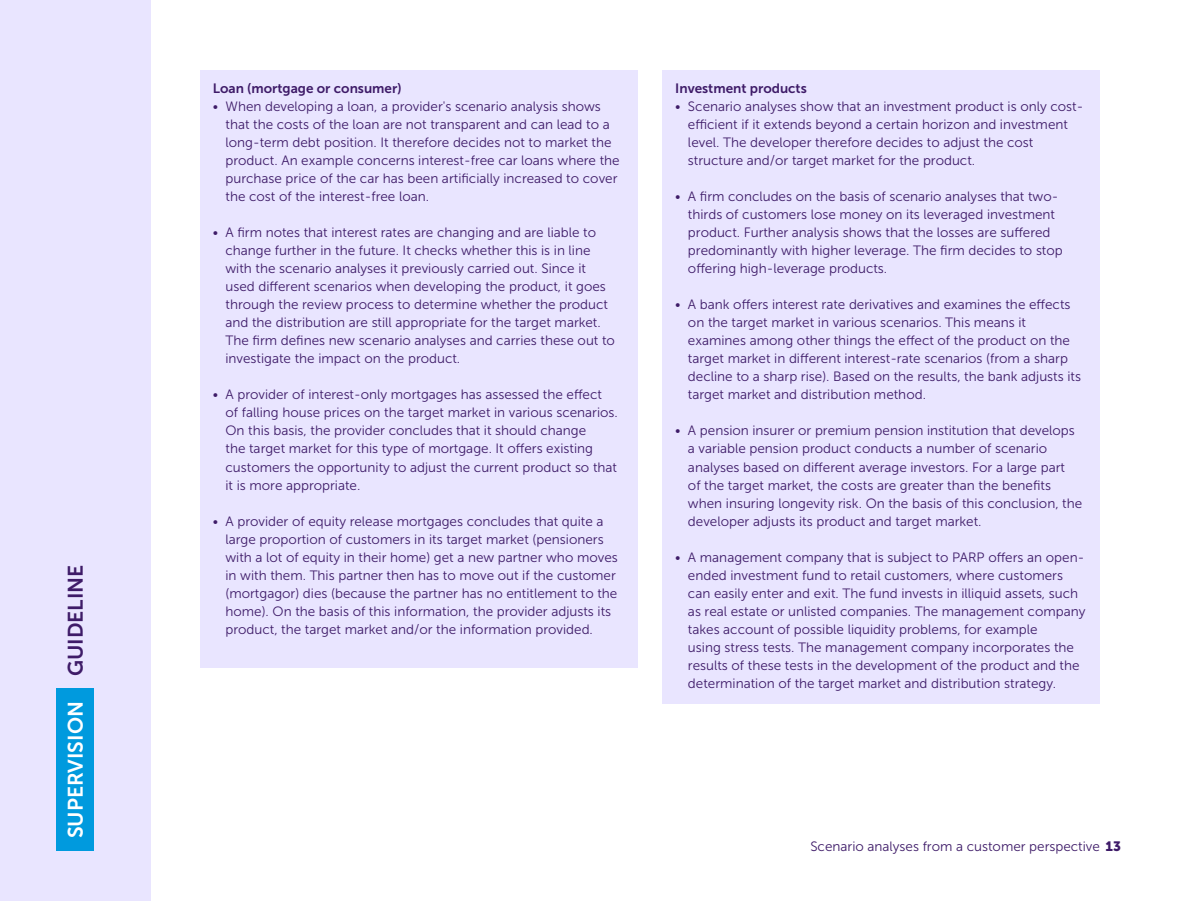
<style>
.page{position:relative;width:1200px;height:901px;background:#fff}
.page>*{position:absolute;margin:0;border:0;box-sizing:border-box;transform-origin:0 0}
.t1{font:21px "Museo Sans 700";color:#fff}
.t2{font:13.5px/18px "Museo Sans 300";color:#3e1b68}
.H2_Kaderkop{font:13.5px "Museo Sans 700";color:#3e1b68}
.s1{color:#3e1b68}
.s2{font-family:"Museo Sans 900"}
</style>
<div class="page">
<div style="left:0;top:0;width:150px;height:900px;background:#e9e5ff"></div>
<div style="left:56px;top:688px;width:38px;height:162px;background:#009ade"></div>
<div style="left:200px;top:70px;width:437px;height:39px;background:#e9e5ff"></div>
<div style="left:200px;top:88px;width:437px;height:147px;background:#e9e5ff"></div>
<div style="left:200px;top:214px;width:437px;height:183px;background:#e9e5ff"></div>
<div style="left:200px;top:376px;width:437px;height:147px;background:#e9e5ff"></div>
<div style="left:200px;top:502px;width:437px;height:165px;background:#e9e5ff"></div>
<div style="left:662px;top:70px;width:438px;height:39px;background:#e9e5ff"></div>
<div style="left:662px;top:88px;width:438px;height:111px;background:#e9e5ff"></div>
<div style="left:662px;top:178px;width:438px;height:129px;background:#e9e5ff"></div>
<div style="left:662px;top:286px;width:438px;height:147px;background:#e9e5ff"></div>
<div style="left:662px;top:412px;width:438px;height:147px;background:#e9e5ff"></div>
<div style="left:662px;top:538px;width:438px;height:165px;background:#e9e5ff"></div>
<h1 class="t1" style="left:64px;top:837px;width:275px;rotate:-90deg">SUPERVISION <span class="s1">GUIDELINE</span></h1>
<h2 class="H2_Kaderkop" style="left:213px;top:81px;width:190px">Loan (mortgage or consumer)</h2>
<p class="t2" style="left:226px;top:97px;width:396px;text-indent:-13px">• When developing a loan, a provider's scenario analysis shows that the costs of the loan are not transparent and can lead to a long-term debt position. It therefore decides not to market the product. An example concerns interest-free car loans where the purchase price of the car has been artificially increased to cover the cost of the interest-free loan.</p>
<p class="t2" style="left:226px;top:223px;width:391px;text-indent:-13px">• A firm notes that interest rates are changing and are liable to change further in the future. It checks whether this is in line with the scenario analyses it previously carried out. Since it used different scenarios when developing the product, it goes through the review process to determine whether the product and the distribution are still appropriate for the target market.<br>The firm defines new scenario analyses and carries these out to investigate the impact on the product.</p>
<p class="t2" style="left:226px;top:385px;width:394px;text-indent:-13px">• A provider of interest-only mortgages has assessed the effect of falling house prices on the target market in various scenarios.<br>On this basis, the provider concludes that it should change<br>the target market for this type of mortgage. It offers existing customers the opportunity to adjust the current product so that it is more appropriate.</p>
<p class="t2" style="left:226px;top:511px;width:394px;text-indent:-13px">• A provider of equity release mortgages concludes that quite a large proportion of customers in its target market (pensioners with a lot of equity in their home) get a new partner who moves in with them. This partner then has to move out if the customer (mortgagor) dies (because the partner has no entitlement to the home). On the basis of this information, the provider adjusts its product, the target market and/or the information provided.</p>
<h2 class="H2_Kaderkop" style="left:675px;top:81px;width:133px">Investment products</h2>
<p class="t2" style="left:688px;top:97px;width:397px;text-indent:-13px">• Scenario analyses show that an investment product is only cost&shy;efficient if it extends beyond a certain horizon and investment level. The developer therefore decides to adjust the cost structure and/or target market for the product.</p>
<p class="t2" style="left:688px;top:187px;width:376px;text-indent:-13px">• A firm concludes on the basis of scenario analyses that two&shy;thirds of customers lose money on its leveraged investment product. Further analysis shows that the losses are suffered predominantly with higher leverage. The firm decides to stop offering high-leverage products.</p>
<p class="t2" style="left:688px;top:295px;width:395px;text-indent:-13px">• A bank offers interest rate derivatives and examines the effects on the target market in various scenarios. This means it examines among other things the effect of the product on the target market in different interest-rate scenarios (from a sharp decline to a sharp rise). Based on the results, the bank adjusts its target market and distribution method.</p>
<p class="t2" style="left:688px;top:421px;width:396px;text-indent:-13px">• A pension insurer or premium pension institution that develops a variable pension product conducts a number of scenario analyses based on different average investors. For a large part<br>of the target market, the costs are greater than the benefits when insuring longevity risk. On the basis of this conclusion, the developer adjusts its product and target market.</p>
<p class="t2" style="left:688px;top:547px;width:399px;text-indent:-13px">• A management company that is subject to PARP offers an open&shy;ended investment fund to retail customers, where customers can easily enter and exit. The fund invests in illiquid assets, such as real estate or unlisted companies. The management company takes account of possible liquidity problems, for example<br>using stress tests. The management company incorporates the results of these tests in the development of the product and the determination of the target market and distribution strategy.</p>
<p class="t2" style="left:810px;top:836px;width:312px">Scenario analyses from a customer perspective <span class="s2">13</span></p>
</div>
